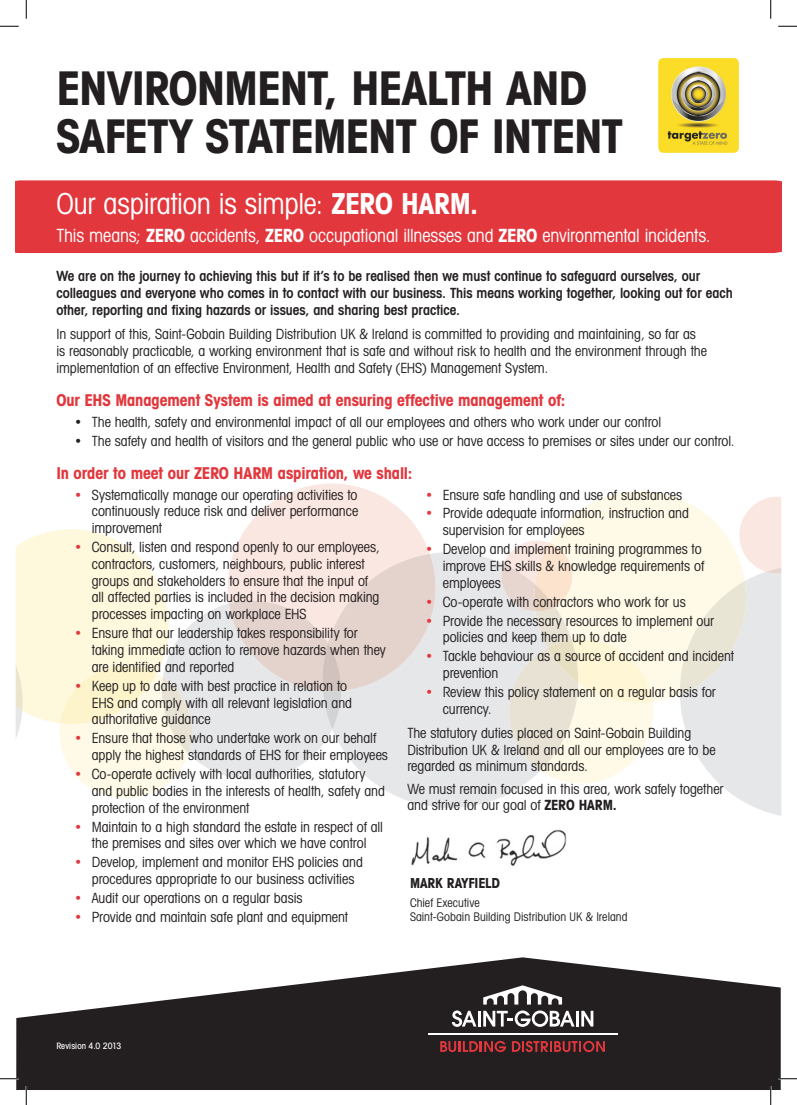
<style>
.page{position:relative;width:797px;height:1105px;background:#fff}
.page>*{position:absolute;margin:0;border:0;box-sizing:border-box;transform-origin:0 0}
.t1{font:700 condensed 46.25px/47.5px "Avant Garde IT Cby BT";letter-spacing:-.02em;color:#231f20}
.t2{font:condensed 28.75px "Avant Garde IT Cby BT";letter-spacing:-.01em;color:#fff}
.t3{font:condensed 18.12px "Avant Garde IT Cby BT";letter-spacing:-.005em;color:#fff}
.t4{font:700 condensed 16.25px "Avant Garde IT Cby BT";letter-spacing:-.005em;color:#e1373d}
.t5{font:condensed 14px/16.8px "Avant Garde IT Cby BT";color:#231f20}
.t6{font:600 condensed 14px/16.8px "Avant Garde IT Cby BT";color:#231f20}
.t7{font:700 condensed 13.75px "Avant Garde IT Cby BT";letter-spacing:-.005em;color:#231f20}
.t8{font:condensed 11.88px/13.8px "Avant Garde IT Cby BT";letter-spacing:.005em;color:#231f20}
.t9{font:500 condensed 8.75px "Avant Garde IT Cby BT";letter-spacing:.015em;color:#fff}
.s1{font-weight:700}
.s2{color:#e1373d}
</style>
<div class="page">
<svg style="left:551px;top:491px;width:129px;height:211px;background:#fefaea"></svg>
<svg style="left:680px;top:497px;width:101px;height:319px"></svg>
<div style="left:402px;top:552px;width:124px;height:256px;background:#e6e7e9"></div>
<svg style="left:501px;top:541px;width:152px;height:242px;background:#f5f0e0"></svg>
<svg style="left:16px;top:483px;width:419px;height:315px"></svg>
<div style="left:16px;top:180px;width:765px;height:73px;background:#e1373d"></div>
<img style="left:659px;top:59px;width:78px;height:92px">
<div style="left:656px;top:56px;width:84px;height:98px;border:2px solid #fff;border-radius:6px"></div>
<svg style="left:16px;top:957px;width:764px;height:132px;fill:#231f20"></svg>
<svg style="left:440px;top:1041px;width:66px;height:11px"></svg>
<svg style="left:512px;top:1041px;width:93px;height:11px"></svg>
<svg style="left:483px;top:985px;width:79px;height:19px"></svg>
<hr style="left:427px;top:1033px;width:190px;height:2px;background:#fff">
<svg style="left:452px;top:1010px;width:141px;height:17px"></svg>
<img style="left:411px;top:829px;width:156px;height:37px">
<svg style="left:0;top:25px;width:19px;height:2px"></svg>
<svg style="left:778px;top:25px;width:19px;height:2px"></svg>
<svg style="left:0;top:1078px;width:19px;height:1px"></svg>
<svg style="left:778px;top:1078px;width:19px;height:1px"></svg>
<svg style="left:25px;top:0;width:2px;height:19px"></svg>
<svg style="left:25px;top:1086px;width:2px;height:19px"></svg>
<svg style="left:770px;top:0;width:1px;height:19px"></svg>
<svg style="left:770px;top:1086px;width:1px;height:19px"></svg>
<h1 class="t1" style="left:56px;top:65px;width:568px">ENVIRONMENT, HEALTH AND<br>SAFETY STATEMENT OF INTENT</h1>
<h2 class="t2" style="left:56px;top:186px;width:423px">Our aspiration is simple: <span class="s1">ZERO HARM.</span></h2>
<p class="t3" style="left:56px;top:224px;width:656px">This means; <span class="s1">ZERO</span> accidents, <span class="s1">ZERO</span> occupational illnesses and <span class="s1">ZERO</span> environmental incidents.</p>
<p class="t6" style="left:56px;top:268px;width:677px">We are on the journey to achieving this but if it’s to be realised then we must continue to safeguard ourselves, our colleagues and everyone who comes in to contact with our business. This means working together, looking out for each other, reporting and fixing hazards or issues, and sharing best practice.</p>
<p class="t5" style="left:56px;top:325px;width:652px">In support of this, Saint-Gobain Building Distribution UK &amp; Ireland is committed to providing and maintaining, so far as is reasonably practicable, a working environment that is safe and without risk to health and the environment through the implementation of an effective Environment, Health and Safety (EHS) Management System.</p>
<p class="t4" style="left:56px;top:391px;width:510px">Our EHS Management System is aimed at ensuring effective management of:</p>
<p class="t5" style="left:74px;top:413px;width:588px">• The health, safety and environmental impact of all our employees and others who work under our control</p>
<p class="t5" style="left:74px;top:432px;width:662px">• The safety and health of visitors and the general public who use or have access to premises or sites under our control.</p>
<p class="t4" style="left:56px;top:463px;width:357px">In order to meet our ZERO HARM aspiration, we shall:</p>
<p class="t5" style="left:92px;top:486px;width:268px;text-align:justify;text-indent:-18px"><span class="s2">•</span> Systematically manage our operating activities to continuously reduce risk and deliver performance improvement</p>
<p class="t5" style="left:92px;top:539px;width:289px;text-indent:-18px"><span class="s2">•</span> Consult, listen and respond openly to our employees, contractors, customers, neighbours, public interest groups and stakeholders to ensure that the input of all affected parties is included in the decision making processes impacting on workplace EHS</p>
<p class="t5" style="left:92px;top:625px;width:296px;text-indent:-18px"><span class="s2">•</span> Ensure that our leadership takes responsibility for taking immediate action to remove hazards when they are identified and reported</p>
<p class="t5" style="left:92px;top:677px;width:262px;text-indent:-18px"><span class="s2">•</span> Keep up to date with best practice in relation to<br>EHS and comply with all relevant legislation and authoritative guidance</p>
<p class="t5" style="left:92px;top:730px;width:298px;text-indent:-18px"><span class="s2">•</span> Ensure that those who undertake work on our behalf apply the highest standards of EHS for their employees</p>
<p class="t5" style="left:92px;top:765px;width:294px;text-indent:-18px"><span class="s2">•</span> Co-operate actively with local authorities, statutory and public bodies in the interests of health, safety and protection of the environment</p>
<p class="t5" style="left:74px;top:818px;width:310px;text-align:center"><span class="s2">•</span> Maintain to a high standard the estate in respect of all the premises and sites over which we have control</p>
<p class="t5" style="left:92px;top:854px;width:273px;text-indent:-18px"><span class="s2">•</span> Develop, implement and monitor EHS policies and procedures appropriate to our business activities</p>
<p class="t5" style="left:74px;top:889px;width:230px"><span class="s2">•</span> Audit our operations on a regular basis</p>
<p class="t5" style="left:74px;top:908px;width:275px"><span class="s2">•</span> Provide and maintain safe plant and equipment</p>
<p class="t5" style="left:425px;top:486px;width:259px"><span class="s2">•</span> Ensure safe handling and use of substances</p>
<p class="t5" style="left:443px;top:505px;width:248px;text-indent:-18px"><span class="s2">•</span> Provide adequate information, instruction and supervision for employees</p>
<p class="t5" style="left:443px;top:541px;width:263px;text-indent:-18px"><span class="s2">•</span> Develop and implement training programmes to improve EHS skills &amp; knowledge requirements of employees</p>
<p class="t5" style="left:425px;top:593px;width:262px"><span class="s2">•</span> Co-operate with contractors who work for us</p>
<p class="t5" style="left:443px;top:612px;width:273px;text-indent:-18px"><span class="s2">•</span> Provide the necessary resources to implement our policies and keep them up to date</p>
<p class="t5" style="left:443px;top:648px;width:293px;text-indent:-18px"><span class="s2">•</span> Tackle behaviour as a source of accident and incident prevention</p>
<p class="t5" style="left:443px;top:684px;width:275px;text-indent:-18px"><span class="s2">•</span> Review this policy statement on a regular basis for currency.</p>
<p class="t5" style="left:407px;top:724px;width:310px">The statutory duties placed on Saint-Gobain Building<br>Distribution UK &amp; Ireland and all our employees are to be regarded as minimum standards.</p>
<p class="t5" style="left:407px;top:780px;width:318px">We must remain focused in this area, work safely together and strive for our goal of <span class="s1">ZERO HARM.</span></p>
<p class="t7" style="left:410px;top:875px;width:91px">MARK RAYFIELD</p>
<p class="t8" style="left:410px;top:896px;width:219px">Chief Executive<br>Saint-Gobain Building Distribution UK &amp; Ireland</p>
<p class="t9" style="left:56px;top:1040px;width:67px">Revision 4.0 2013</p>
</div>
